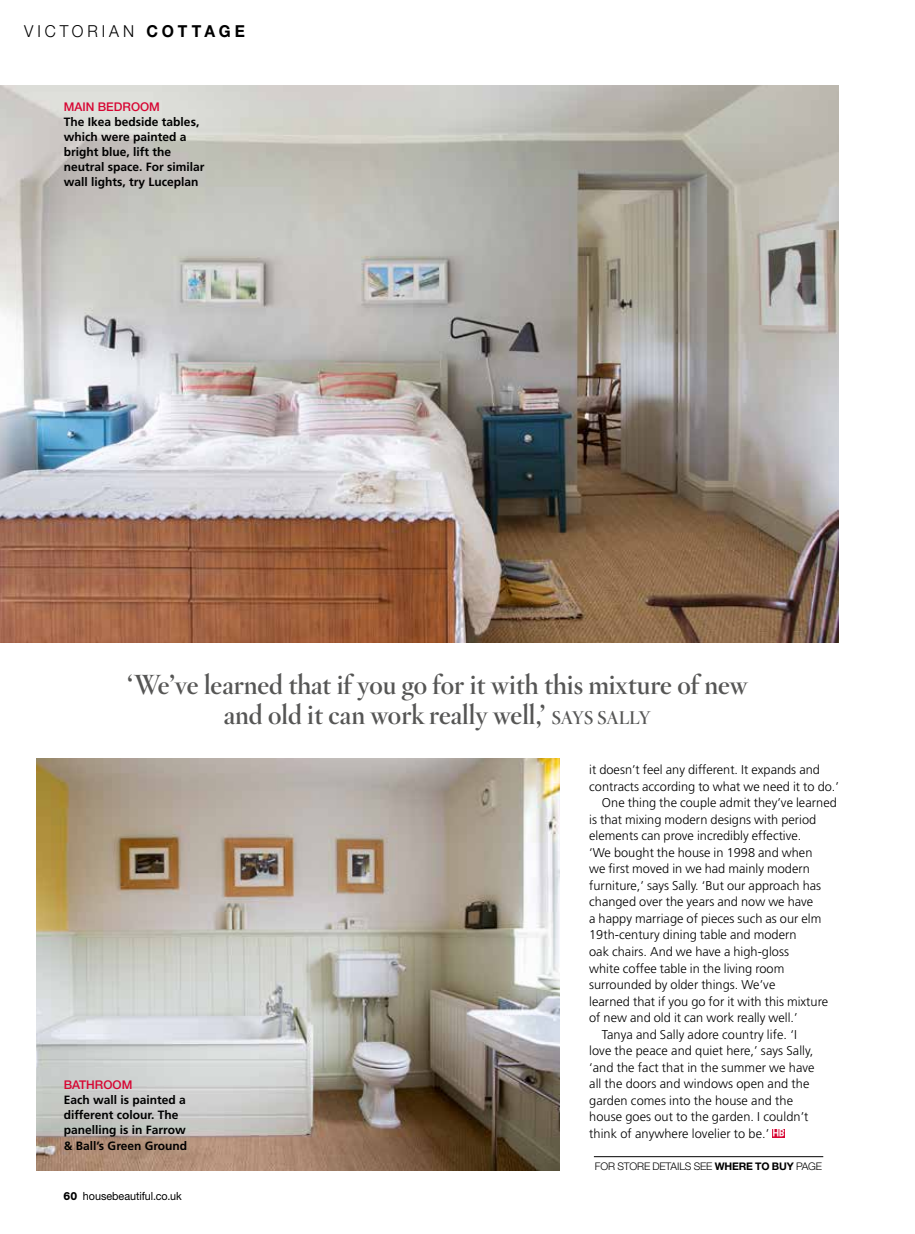
<style>
.page{position:relative;width:915px;height:1234px;background:#fff}
.page>*{position:absolute;margin:0;border:0;box-sizing:border-box;transform-origin:0 0}
.t1{font:700 27px/30px "Hoefler Titling";color:#565655;text-align:center}
.t2{font:300 16.5px "Helvetica Neue";letter-spacing:.25em;color:#000;scale:.95 1}
.t3{font:300 12.75px "Frutiger";color:#000}
.t4{font:700 12px/15px "Frutiger";color:#000}
.t5{font:500 12px "Helvetica Neue";color:#d70532}
.t6{font:11.25px "Helvetica Neue";letter-spacing:-.005em;color:#000;scale:.96 1}
.t7{font:300 10.5px "Helvetica Neue";letter-spacing:-.015em;color:#000}
.s1{font-weight:700}
.s2{font-size:18px}
.s3{font-weight:800}
</style>
<div class="page">
<hr style="left:593px;top:1156px;width:230px;height:1px;background:#000">
<img style="left:0;top:85px;width:838px;height:557px">
<img style="left:36px;top:758px;width:523px;height:412px">
<div style="left:772px;top:1128px;width:12px;height:8px;background:#d70532"></div>
<p class="t2" style="left:24px;top:21px;width:233px">VICTORIAN <span class="s1">COTTAGE</span></p>
<p class="t5" style="left:64px;top:99px;width:98px">MAIN BEDROOM</p>
<p class="t4" style="left:64px;top:114px;width:142px">The Ikea bedside tables, which were painted a bright blue, lift the neutral space. For similar wall lights, try Luceplan</p>
<h1 class="t1" style="left:127px;top:667px;width:622px">‘We’ve learned that if you go for it with this mixture of new and old it can work really well,’ <span class="s2">SAYS SALLY</span></h1>
<p class="t5" style="left:64px;top:1077px;width:70px">BATHROOM</p>
<p class="t4" style="left:64px;top:1092px;width:125px">Each wall is painted a different colour. The panelling is in Farrow &amp; Ball’s Green Ground</p>
<p class="t6" style="left:63px;top:1188px;width:125px"><span class="s3">60</span> housebeautiful.co.uk</p>
<p class="t3" style="left:589px;top:762px;width:232px">it doesn’t feel any different. It expands and</p>
<p class="t3" style="left:589px;top:779px;width:251px">contracts according to what we need it to do.’</p>
<p class="t3" style="left:601px;top:795px;width:236px">One thing the couple admit they’ve learned</p>
<p class="t3" style="left:589px;top:812px;width:228px">is that mixing modern designs with period</p>
<p class="t3" style="left:589px;top:828px;width:214px">elements can prove incredibly effective.</p>
<p class="t3" style="left:589px;top:845px;width:225px">‘We bought the house in 1998 and when</p>
<p class="t3" style="left:589px;top:861px;width:222px">we first moved in we had mainly modern</p>
<p class="t3" style="left:589px;top:878px;width:233px">furniture,’ says Sally. ‘But our approach has</p>
<p class="t3" style="left:589px;top:894px;width:225px">changed over the years and now we have</p>
<p class="t3" style="left:589px;top:911px;width:234px">a happy marriage of pieces such as our elm</p>
<p class="t3" style="left:589px;top:927px;width:209px">19th-century dining table and modern</p>
<p class="t3" style="left:589px;top:944px;width:201px">oak chairs. And we have a high-gloss</p>
<p class="t3" style="left:589px;top:960px;width:196px">white coffee table in the living room</p>
<p class="t3" style="left:589px;top:977px;width:188px">surrounded by older things. We’ve</p>
<p class="t3" style="left:589px;top:993px;width:240px">learned that if you go for it with this mixture</p>
<p class="t3" style="left:589px;top:1010px;width:210px">of new and old it can work really well.’</p>
<p class="t3" style="left:601px;top:1026px;width:196px">Tanya and Sally adore country life. ‘I</p>
<p class="t3" style="left:589px;top:1043px;width:225px">love the peace and quiet here,’ says Sally,</p>
<p class="t3" style="left:589px;top:1059px;width:227px">‘and the fact that in the summer we have</p>
<p class="t3" style="left:589px;top:1076px;width:221px">all the doors and windows open and the</p>
<p class="t3" style="left:589px;top:1092px;width:205px">garden comes into the house and the</p>
<p class="t3" style="left:589px;top:1109px;width:221px">house goes out to the garden. I couldn’t</p>
<p class="t3" style="left:589px;top:1125px;width:182px">think of anywhere lovelier to be.’</p>
<p class="t7" style="left:594px;top:1159px;width:229px">FOR STORE DETAILS SEE <span class="s1">WHERE TO BUY</span> PAGE</p>
</div>
